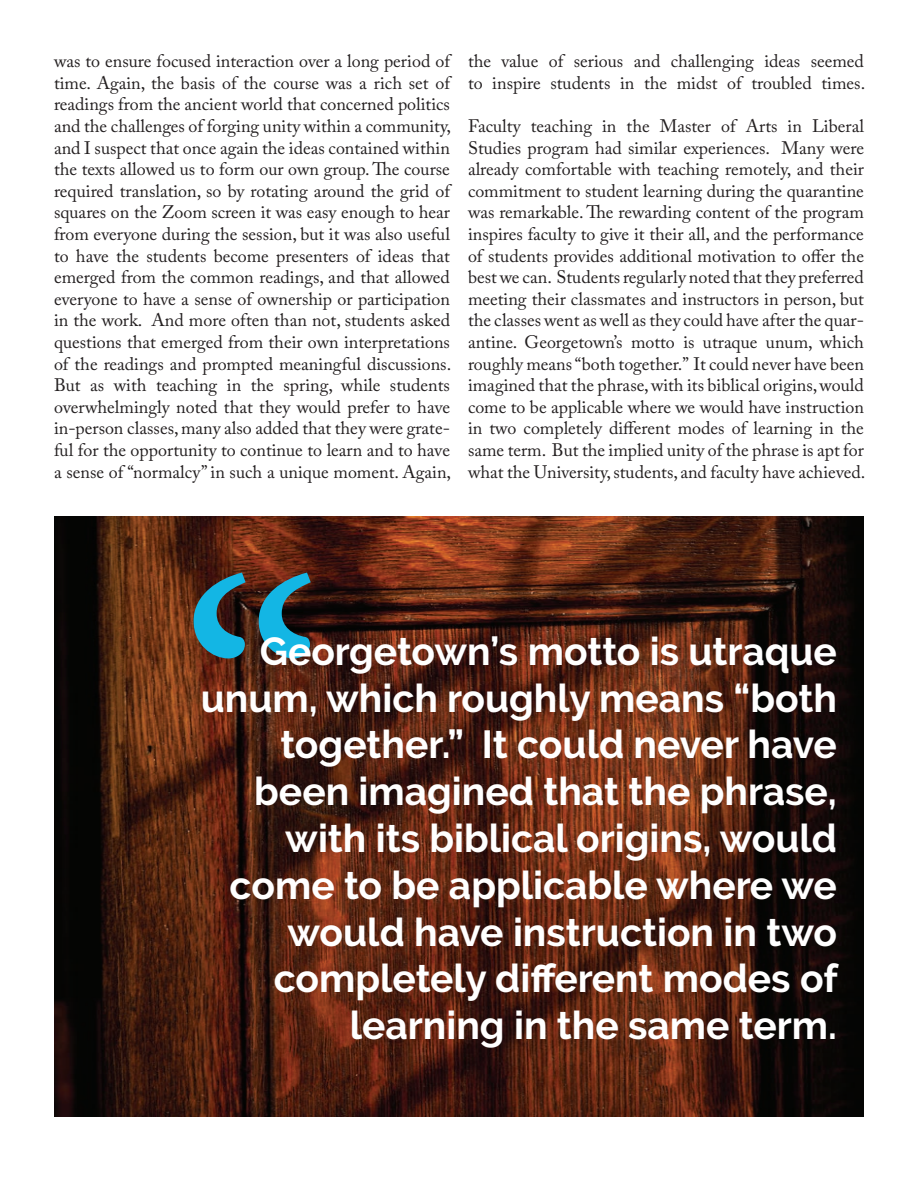
<style>
.page{position:relative;width:918px;height:1188px;background:#fff}
.page>*{position:absolute;margin:0;border:0;box-sizing:border-box;transform-origin:0 0}
.t1{font:372px "Minion Pro";color:#13b6e4}
.t2{font:700 39px/46.8px "Raleway";color:#fff;text-align:right}
.t3{font:18px/21.6px "Adobe Caslon Pro";color:#231f20;text-align:justify}
</style>
<div class="page">
<img style="left:54px;top:516px;width:810px;height:600px">
<p class="t3" style="left:54px;top:50px;width:399px">was to ensure focused interaction over a long period of time. Again, the basis of the course was a rich set of readings from the ancient world that concerned politics and the challenges of forging unity within a community, and I suspect that once again the ideas contained within the texts allowed us to form our own group. The course required translation, so by rotating around the grid of squares on the Zoom screen it was easy enough to hear from everyone during the session, but it was also useful to have the students become presenters of ideas that emerged from the common readings, and that allowed everyone to have a sense of ownership or participation in the work. And more often than not, students asked questions that emerged from their own interpretations of the readings and prompted meaningful discussions.<br>But as with teaching in the spring, while students overwhelmingly noted that they would prefer to have in-person classes, many also added that they were grate&shy;ful for the opportunity to continue to learn and to have a sense of “normalcy” in such a unique moment. Again,</p>
<p class="t3" style="left:468px;top:50px;width:399px">the value of serious and challenging ideas seemed to inspire students in the midst of troubled times.</p>
<p class="t3" style="left:468px;top:115px;width:399px">Faculty teaching in the Master of Arts in Liberal Studies program had similar experiences. Many were already comfortable with teaching remotely, and their commitment to student learning during the quarantine was remarkable. The rewarding content of the program inspires faculty to give it their all, and the performance of students provides additional motivation to offer the best we can. Students regularly noted that they preferred meeting their classmates and instructors in person, but the classes went as well as they could have after the quar&shy;antine. Georgetown’s motto is utraque unum, which roughly means “both together.” It could never have been imagined that the phrase, with its biblical origins, would come to be applicable where we would have instruction in two completely different modes of learning in the same term. But the implied unity of the phrase is apt for what the University, students, and faculty have achieved.</p>
<h1 class="t1" style="left:178px;top:471px;width:150px">“</h1>
<p class="t2" style="left:201px;top:628px;width:639px">Georgetown’s motto is utraque unum, which roughly means “both together.” It could never have been imagined that the phrase, with its biblical origins, would come to be applicable where we would have instruction in two completely different modes of learning in the same term.</p>
</div>
